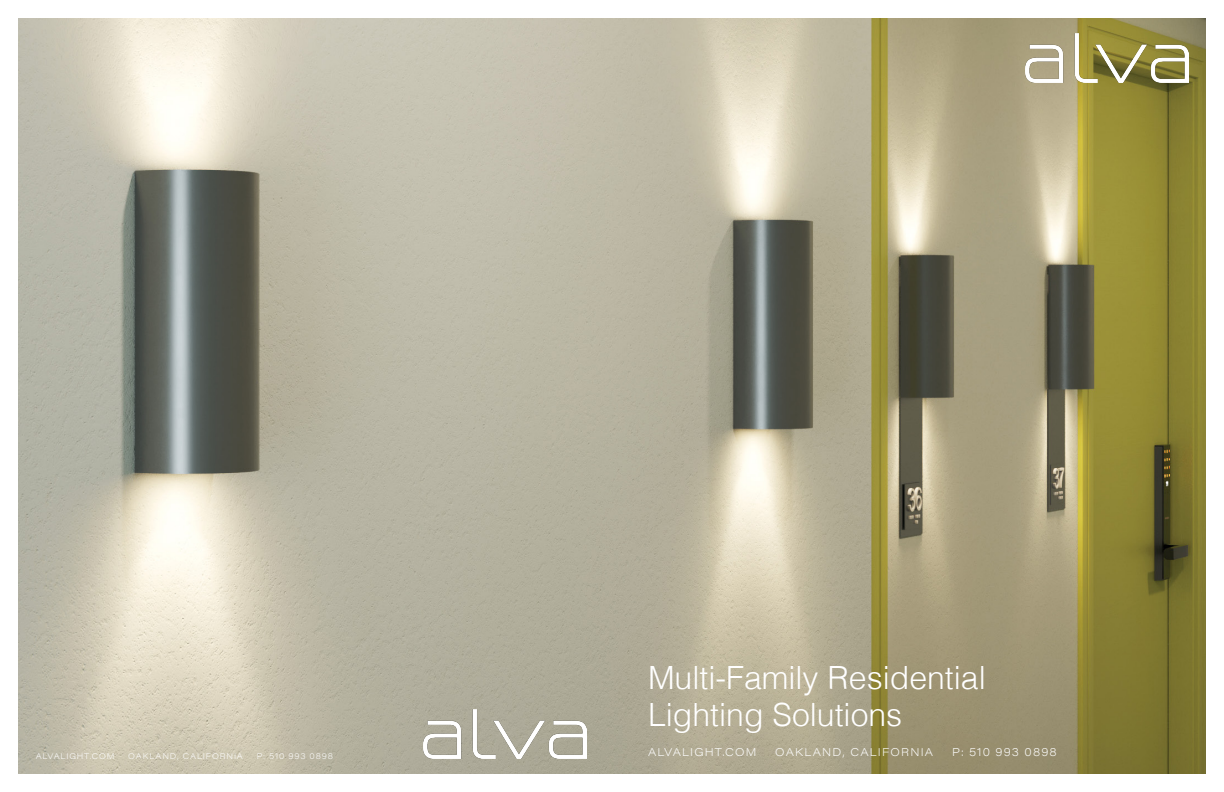
<style>
.page{position:relative;width:1224px;height:792px;background:#fff}
.page>*{position:absolute;margin:0;border:0;box-sizing:border-box;transform-origin:0 0}
.t1{font:300 32px/37px "Helvetica";color:#fff}
.t2{font:200 11px "Acumin Pro Wide";letter-spacing:.1em;color:#fff}
.t3{font:200 8px "Acumin Pro Wide";letter-spacing:.1em;color:#fff}
</style>
<div class="page">
<img style="left:18px;top:18px;width:1187px;height:756px">
<img style="left:1025px;top:33px;width:163px;height:50px">
<img style="left:424px;top:709px;width:162px;height:50px">
<p class="t3" style="left:36px;top:750px;width:80px">ALVALIGHT.COM</p>
<p class="t3" style="left:128px;top:750px;width:116px">OAKLAND, CALIFORNIA</p>
<p class="t3" style="left:257px;top:750px;width:78px">P: 510 993 0898</p>
<p class="t1" style="left:648px;top:656px;width:339px">Multi-Family Residential<br>Lighting Solutions</p>
<p class="t2" style="left:648px;top:744px;width:110px">ALVALIGHT.COM</p>
<p class="t2" style="left:775px;top:744px;width:159px">OAKLAND, CALIFORNIA</p>
<p class="t2" style="left:952px;top:744px;width:106px">P: 510 993 0898</p>
</div>
